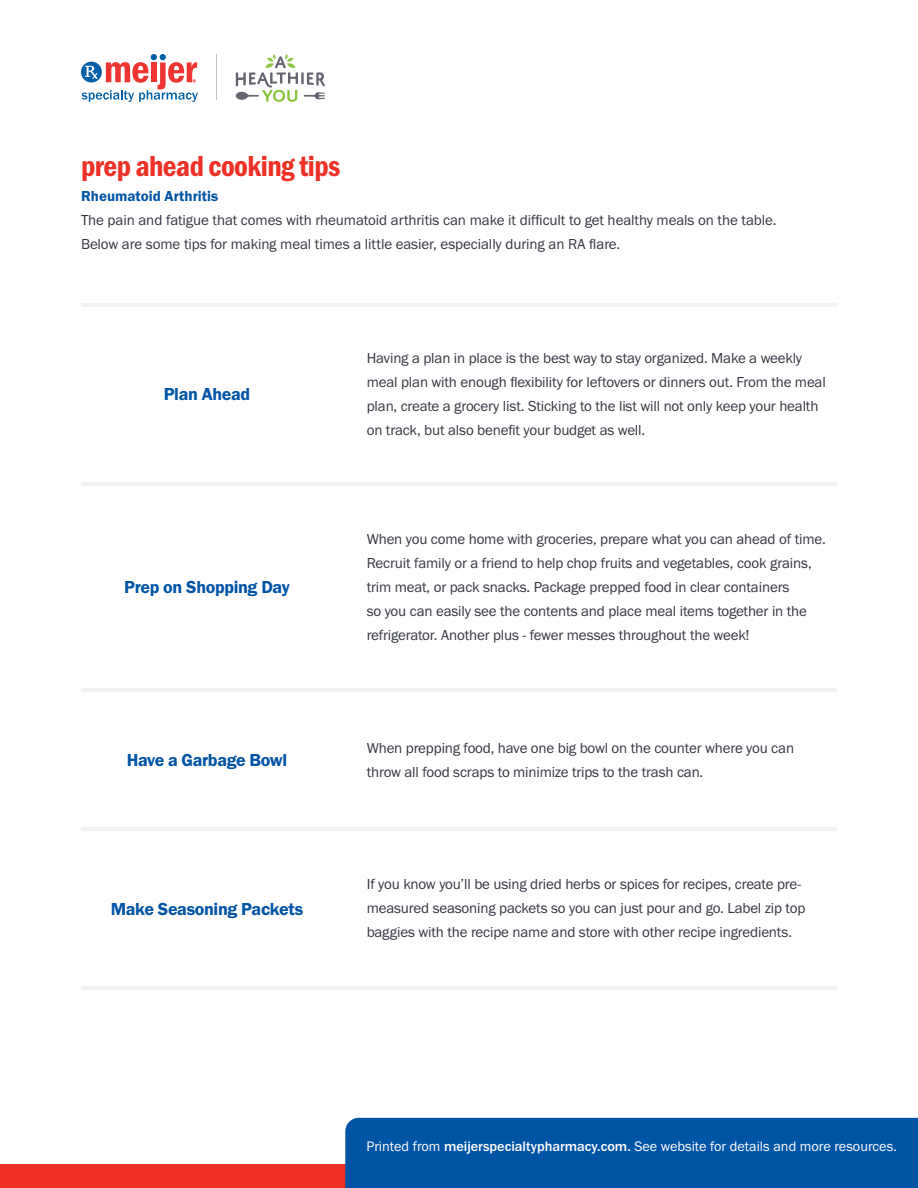
<style>
.page{position:relative;width:918px;height:1188px;background:#fff}
.page>*{position:absolute;margin:0;border:0;box-sizing:border-box;transform-origin:0 0}
.t1{font:30px "Franklin Gothic URW Con Dem";letter-spacing:-.02em;color:#ee3124}
.t2{font:18px "Franklin Gothic URW Dem";letter-spacing:-.02em;color:#0054a6}
.t3{font:15px/24px "Franklin Gothic URW Boo";letter-spacing:-.01em;color:#343741}
.t4{font:15px "Franklin Gothic URW Dem";color:#0054a6}
.t5{font:14.25px "Franklin Gothic URW Boo";color:#fff}
.s1{font-family:"Franklin Gothic URW";font-weight:500}
</style>
<div class="page">
<hr style="left:217px;top:54px;width:1px;height:46px;background:#bfc2c4">
<svg style="left:82px;top:54px;width:116px;height:48px"></svg>
<svg style="left:236px;top:54px;width:89px;height:48px"></svg>
<div style="left:0;top:1164px;width:918px;height:24px;background:#ee3124"></div>
<div style="left:345px;top:1118px;width:573px;height:70px;background:#0054a6"></div>
<hr style="left:81px;top:986px;width:756px;height:4px;background:#f1f3f4">
<hr style="left:81px;top:827px;width:756px;height:4px;background:#f1f3f4">
<hr style="left:81px;top:303px;width:756px;height:4px;background:#f1f3f4">
<hr style="left:81px;top:482px;width:756px;height:4px;background:#f1f3f4">
<hr style="left:81px;top:688px;width:756px;height:4px;background:#f1f3f4">
<p class="t1" style="left:81px;top:146px;width:261px">prep ahead cooking tips</p>
<p class="t4" style="left:81px;top:187px;width:139px">Rheumatoid Arthritis</p>
<p class="t3" style="left:81px;top:207px;width:697px">The pain and fatigue that comes with rheumatoid arthritis can make it diffcult to get healthy meals on the table.<br>Below are some tips for making meal times a little easier, especially during an RA fare.</p>
<p class="t2" style="left:164px;top:383px;width:88px">Plan Ahead</p>
<p class="t2" style="left:124px;top:576px;width:167px">Prep on Shopping Day</p>
<p class="t2" style="left:127px;top:748px;width:162px">Have a Garbage Bowl</p>
<p class="t2" style="left:111px;top:897px;width:194px">Make Seasoning Packets</p>
<p class="t3" style="left:367px;top:346px;width:461px">Having a plan in place is the best way to stay organized. Make a weekly meal plan with enough fexibility for leftovers or dinners out. From the meal</p>
<p class="t3" style="left:367px;top:394px;width:453px">plan, create a grocery list. Sticking to the list will not only keep your health on track, but also beneft your budget as well.</p>
<p class="t3" style="left:367px;top:527px;width:461px">When you come home with groceries, prepare what you can ahead of time.<br>Recruit family or a friend to help chop fruits and vegetables, cook grains, trim meat, or pack snacks. Package prepped food in clear containers<br>so you can easily see the contents and place meal items together in the refrigerator. Another plus - fewer messes throughout the week!</p>
<p class="t3" style="left:367px;top:735px;width:429px">When prepping food, have one big bowl on the counter where you can</p>
<p class="t3" style="left:367px;top:759px;width:338px">throw all food scraps to minimize trips to the trash can.</p>
<p class="t3" style="left:367px;top:872px;width:440px">If you know you’ll be using dried herbs or spices for recipes, create pre&shy;measured seasoning packets so you can just pour and go. Label zip top baggies with the recipe name and store with other recipe ingredients.</p>
<p class="t5" style="left:366px;top:1137px;width:532px">Printed from <span class="s1">meijerspecialtypharmacy.com.</span> See website for details and more resources.</p>
</div>
